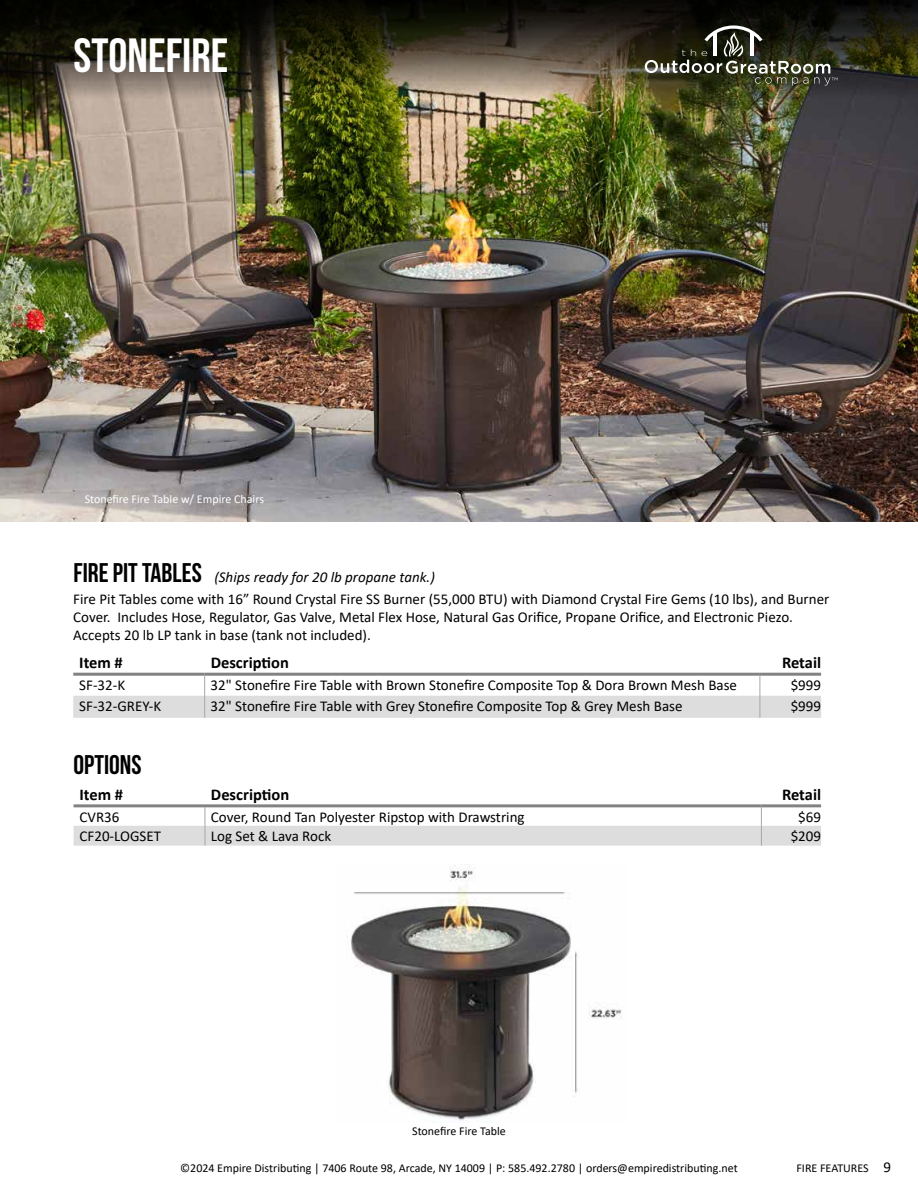
<style>
.page{position:relative;width:918px;height:1188px;background:#fff}
.page>*{position:absolute;margin:0;border:0;box-sizing:border-box;transform-origin:0 0}
.t1{font:48px "Bebas Neue";color:#fff}
.t2{font:27px "Bebas Neue";color:#000}
.t3{font:700 16.5px "Calibri";color:#000}
.t4{font:15px/22.8px "Calibri";color:#000}
.t5{font:12px "Calibri";color:#000}
.t6{font:12px "Calibri";color:#fff}
.s1{font-family:"Bebas Neue";font-size:27px}
.s2{font-style:italic}
.s3{font-size:15px}
</style>
<div class="page">
<svg style="left:73px;top:676px;width:748px;height:42px"></svg>
<hr style="left:73px;top:673px;width:132px;height:3px;background:#828282">
<hr style="left:205px;top:673px;width:555px;height:3px;background:#828282">
<hr style="left:760px;top:673px;width:61px;height:3px;background:#828282">
<svg style="left:74px;top:807px;width:747px;height:39px"></svg>
<hr style="left:74px;top:804px;width:131px;height:3px;background:#828282">
<hr style="left:205px;top:804px;width:556px;height:3px;background:#828282">
<hr style="left:761px;top:804px;width:60px;height:3px;background:#828282">
<img style="left:0;top:0;width:918px;height:522px">
<svg style="left:645px;top:24px;width:193px;height:62px;background:#3e3f2f"></svg>
<img style="left:347px;top:864px;width:275px;height:257px">
<h1 class="t1" style="left:74px;top:29px;width:156px">STONEFIRE</h1>
<p class="t6" style="left:85px;top:490px;width:181px">Stonefire Fire Table w/ Empire Chairs</p>
<p class="t4" style="left:73px;top:565px;width:758px"><span class="s1">FIRE PIT TABLES</span> <span class="s2">(Ships ready for 20 lb propane tank.)<br></span>Fire Pit Tables come with 16” Round Crystal Fire SS Burner (55,000 BTU) with Diamond Crystal Fire Gems (10 lbs), and Burner</p>
<p class="t4" style="left:73px;top:608px;width:721px;line-height:18px">Cover. Includes Hose, Regulator, Gas Valve, Metal Flex Hose, Natural Gas Orifice, Propane Orifice, and Electronic Piezo.<br>Accepts 20 lb LP tank in base (tank not included).</p>
<p class="t3" style="left:79px;top:651px;width:45px">Item #</p>
<p class="t3" style="left:211px;top:651px;width:80px">Description</p>
<p class="t3" style="left:782px;top:651px;width:41px">Retail</p>
<p class="t4" style="left:79px;top:673px;width:47px">SF-32-K</p>
<p class="t4" style="left:211px;top:673px;width:528px">32" Stonefire Fire Table with Brown Stonefire Composite Top &amp; Dora Brown Mesh Base</p>
<p class="t4" style="left:791px;top:673px;width:32px">$999</p>
<p class="t4" style="left:79px;top:695px;width:83px">SF-32-GREY-K</p>
<p class="t4" style="left:211px;top:695px;width:473px">32" Stonefire Fire Table with Grey Stonefire Composite Top &amp; Grey Mesh Base</p>
<p class="t4" style="left:791px;top:695px;width:32px">$999</p>
<h2 class="t2" style="left:74px;top:749px;width:69px">OPTIONS</h2>
<p class="t3" style="left:80px;top:783px;width:45px">Item #</p>
<p class="t3" style="left:211px;top:783px;width:80px">Description</p>
<p class="t3" style="left:782px;top:783px;width:41px">Retail</p>
<p class="t4" style="left:80px;top:805px;width:41px">CVR36</p>
<p class="t4" style="left:211px;top:805px;width:315px">Cover, Round Tan Polyester Ripstop with Drawstring</p>
<p class="t4" style="left:798px;top:805px;width:24px">$69</p>
<p class="t4" style="left:80px;top:825px;width:83px">CF20-LOGSET</p>
<p class="t4" style="left:211px;top:825px;width:122px">Log Set &amp; Lava Rock</p>
<p class="t4" style="left:791px;top:825px;width:32px">$209</p>
<p class="t5" style="left:412px;top:1122px;width:95px">Stonefire Fire Table</p>
<p class="t5" style="left:180px;top:1159px;width:559px">©2024 Empire Distributing | 7406 Route 98, Arcade, NY 14009 | P: 585.492.2780 | orders@empiredistributing.net</p>
<p class="t5" style="left:796px;top:1159px;width:96px">FIRE FEATURES <span class="s3">9</span></p>
</div>
